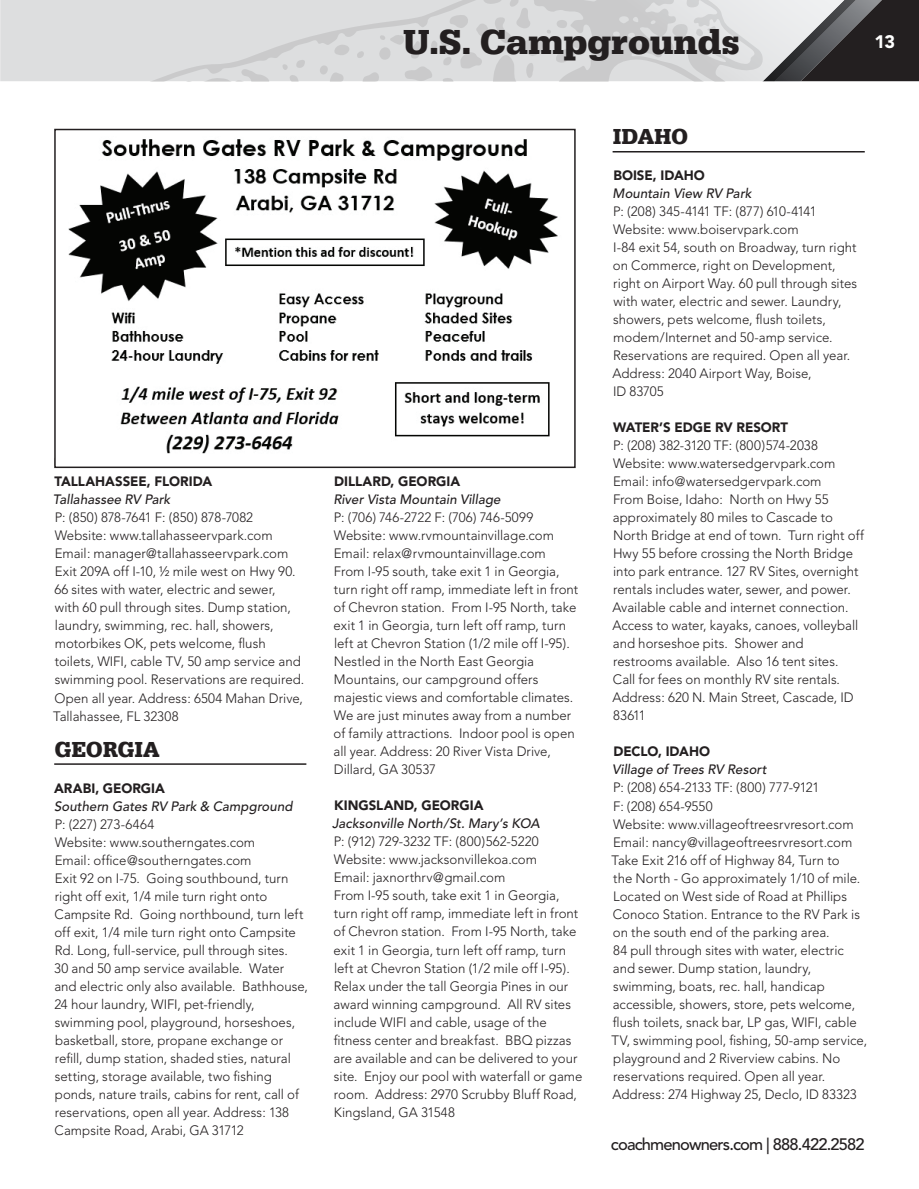
<style>
.page{position:relative;width:919px;height:1189px;background:#fff}
.page>*{position:absolute;margin:0;border:0;box-sizing:border-box;transform-origin:0 0}
.t1{font:700 36px "URW Egyptienne T";color:#231f20}
.t2{font:22.5px "URW Egyptienne T Bold Narr";color:#231f20}
.t3{font:900 18px "Avenir";color:#fff}
.t4{font:500 16.5px "Avenir";letter-spacing:-.05em;color:#231f20}
.t5{font:300 13.5px/18px "Avenir";color:#231f20}
.t6{font:italic 500 13.5px "Avenir";letter-spacing:.005em;color:#231f20}
.t7{font:900 13.5px "Avenir";color:#231f20}
</style>
<div class="page">
<div style="left:48px;top:0;width:77px;height:81px;background:#dddedf"></div>
<svg style="left:125px;top:0;width:487px;height:81px;background:#d8d9da"></svg>
<hr style="left:54px;top:763px;width:252px;height:1px;background:#231f20">
<hr style="left:612px;top:151px;width:252px;height:1px;background:#231f20">
<img style="left:68px;top:139px;width:490px;height:315px">
<div style="left:54px;top:129px;width:521px;height:339px;border:2px solid #231f20"></div>
<div style="left:0;top:0;width:48px;height:81px;background:#dddedf"></div>
<svg style="left:612px;top:0;width:307px;height:81px;background:#9c9b9d"></svg>
<h1 class="t1" style="left:402px;top:20px;width:338px">U.S. Campgrounds</h1>
<h3 class="t3" style="left:874px;top:31px;width:22px">13</h3>
<p class="t7" style="left:54px;top:473px;width:159px">TALLAHASSEE, FLORIDA</p>
<p class="t6" style="left:53px;top:492px;width:119px">Tallahassee RV Park</p>
<p class="t5" style="left:53px;top:509px;width:252px">P: (850) 878-7641 F: (850) 878-7082<br>Website: www.tallahasseervpark.com Email: manager@tallahasseervpark.com Exit 209A off I-10, ½ mile west on Hwy 90.<br>66 sites with water, electric and sewer,<br>with 60 pull through sites. Dump station, laundry, swimming, rec. hall, showers, motorbikes OK, pets welcome, flush toilets, WIFI, cable TV, 50 amp service and swimming pool. Reservations are required.<br>Open all year. Address: 6504 Mahan Drive, Tallahassee, FL 32308</p>
<h2 class="t2" style="left:55px;top:735px;width:106px">GEORGIA</h2>
<p class="t7" style="left:54px;top:779px;width:112px">ARABI, GEORGIA</p>
<p class="t6" style="left:54px;top:798px;width:240px">Southern Gates RV Park &amp; Campground</p>
<p class="t5" style="left:54px;top:815px;width:255px">P: (227) 273-6464<br>Website: www.southerngates.com<br>Email: office@southerngates.com<br>Exit 92 on I-75. Going southbound, turn right off exit, 1/4 mile turn right onto Campsite Rd. Going northbound, turn left off exit, 1/4 mile turn right onto Campsite Rd. Long, full-service, pull through sites.<br>30 and 50 amp service available. Water and electric only also available. Bathhouse, 24 hour laundry, WIFI, pet-friendly, swimming pool, playground, horseshoes, basketball, store, propane exchange or refill, dump station, shaded sties, natural setting, storage available, two fishing ponds, nature trails, cabins for rent, call of reservations, open all year. Address: 138<br>Campsite Road, Arabi, GA 31712</p>
<p class="t7" style="left:334px;top:473px;width:127px">DILLARD, GEORGIA</p>
<p class="t6" style="left:333px;top:492px;width:169px">River Vista Mountain Village</p>
<p class="t5" style="left:333px;top:508px;width:246px">P: (706) 746-2722 F: (706) 746-5099<br>Website: www.rvmountainvillage.com Email: relax@rvmountainvillage.com From I-95 south, take exit 1 in Georgia, turn right off ramp, immediate left in front of Chevron station. From I-95 North, take exit 1 in Georgia, turn left off ramp, turn left at Chevron Station (1/2 mile off I-95).<br>Nestled in the North East Georgia Mountains, our campground offers majestic views and comfortable climates.<br>We are just minutes away from a number of family attractions. Indoor pool is open all year. Address: 20 River Vista Drive, Dillard, GA 30537</p>
<p class="t7" style="left:334px;top:797px;width:151px">KINGSLAND, GEORGIA</p>
<p class="t6" style="left:332px;top:816px;width:209px">Jacksonville North/St. Mary’s KOA</p>
<p class="t5" style="left:333px;top:832px;width:250px">P: (912) 729-3232 TF: (800)562-5220<br>Website: www.jacksonvillekoa.com<br>Email: jaxnorthrv@gmail.com<br>From I-95 south, take exit 1 in Georgia, turn right off ramp, immediate left in front of Chevron station. From I-95 North, take exit 1 in Georgia, turn left off ramp, turn left at Chevron Station (1/2 mile off I-95).<br>Relax under the tall Georgia Pines in our award winning campground. All RV sites include WIFI and cable, usage of the fitness center and breakfast. BBQ pizzas are available and can be delivered to your site. Enjoy our pool with waterfall or game room. Address: 2970 Scrubby Bluff Road, Kingsland, GA 31548</p>
<h2 class="t2" style="left:612px;top:123px;width:77px">IDAHO</h2>
<p class="t7" style="left:613px;top:167px;width:93px">BOISE, IDAHO</p>
<p class="t6" style="left:612px;top:186px;width:140px">Mountain View RV Park</p>
<p class="t5" style="left:612px;top:203px;width:246px">P: (208) 345-4141 TF: (877) 610-4141<br>Website: www.boiservpark.com<br>I-84 exit 54, south on Broadway, turn right on Commerce, right on Development, right on Airport Way. 60 pull through sites with water, electric and sewer. Laundry, showers, pets welcome, flush toilets, modem/Internet and 50-amp service.<br>Reservations are required. Open all year.<br>Address: 2040 Airport Way, Boise,<br>ID 83705</p>
<p class="t7" style="left:613px;top:419px;width:176px">WATER’S EDGE RV RESORT</p>
<p class="t5" style="left:612px;top:437px;width:253px">P: (208) 382-3120 TF: (800)574-2038<br>Website: www.watersedgervpark.com Email: info@watersedgervpark.com<br>From Boise, Idaho: North on Hwy 55 approximately 80 miles to Cascade to North Bridge at end of town. Turn right off Hwy 55 before crossing the North Bridge into park entrance. 127 RV Sites, overnight rentals includes water, sewer, and power.<br>Available cable and internet connection.<br>Access to water, kayaks, canoes, volleyball and horseshoe pits. Shower and restrooms available. Also 16 tent sites.<br>Call for fees on monthly RV site rentals.<br>Address: 620 N. Main Street, Cascade, ID 83611</p>
<p class="t7" style="left:613px;top:743px;width:98px">DECLO, IDAHO</p>
<p class="t6" style="left:612px;top:762px;width:156px">Village of Trees RV Resort</p>
<p class="t5" style="left:611px;top:778px;width:257px">P: (208) 654-2133 TF: (800) 777-9121<br>F: (208) 654-9550<br>Website: www.villageoftreesrvresort.com Email: nancy@villageoftreesrvresort.com Take Exit 216 off of Highway 84, Turn to<br>the North - Go approximately 1/10 of mile.<br>Located on West side of Road at Phillips Conoco Station. Entrance to the RV Park is on the south end of the parking area.<br>84 pull through sites with water, electric and sewer. Dump station, laundry, swimming, boats, rec. hall, handicap accessible, showers, store, pets welcome, flush toilets, snack bar, LP gas, WIFI, cable TV, swimming pool, fishing, 50-amp service, playground and 2 Riverview cabins. No reservations required. Open all year.<br>Address: 274 Highway 25, Declo, ID 83323</p>
<p class="t4" style="left:610px;top:1134px;width:255px">coachmenowners.com | 888.422.2582</p>
</div>
